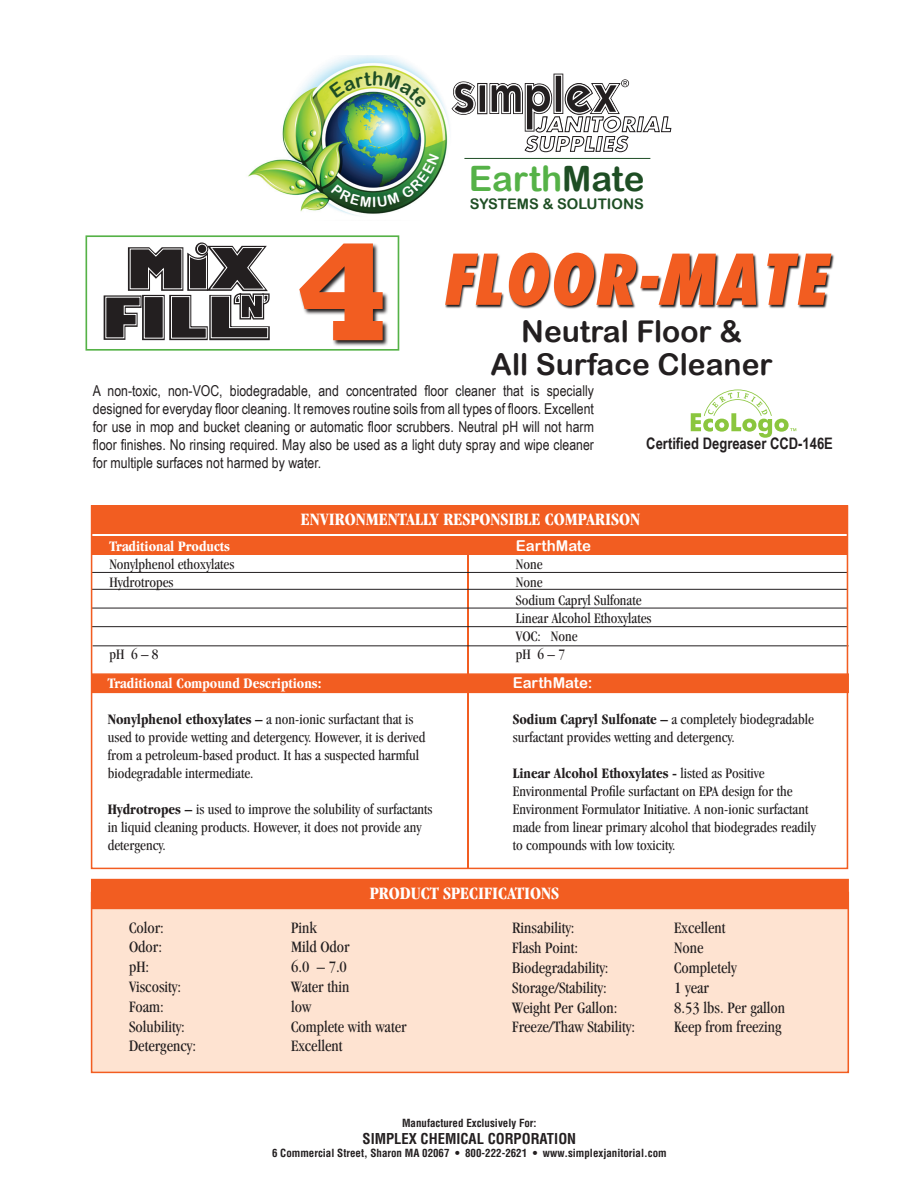
<style>
.page{position:relative;width:918px;height:1188px;background:#fff}
.page>*{position:absolute;margin:0;border:0;box-sizing:border-box;transform-origin:0 0}
.t1{font:italic 67.05px "Futura Cond X Boold";color:#f25d21}
.t2{font:35.1px "Arial Rounded MT Bold";color:#55b247}
.t3{font:30px/33.5px "Arial Rounded MT Bold";color:#231f20;text-align:center}
.t4{font:700 condensed 18px "Garamond";color:#fff}
.t5{font:condensed 16.5px "Garamond";color:#231f20}
.t6{font:700 15.9px "Arial Narrow";color:#231f20}
.t7{font:condensed 15px/18px "Garamond";color:#231f20}
.t8{font:15px/18px "Arial Narrow";color:#231f20;text-align:justify}
.t9{font:700 condensed 15px "Garamond";color:#fff}
.t10{font:15px "Arial Rounded MT Bold";color:#fff}
.t11{font:700 condensed 14.55px "Helvetica";color:#231f20}
.t12{font:14.55px "Arial Rounded MT Bold";color:#1e4e24}
.t13{font:700 condensed 10.95px "Helvetica";color:#231f20}
.s1{color:#1e4e24}
.s2{font-family:"Rockwell";font-weight:800;font-style:normal;font-size:139.5px}
.s3{font-weight:700}
</style>
<div class="page">
<svg style="left:691px;top:400px;width:105px;height:38px"></svg>
<img style="left:248px;top:56px;width:225px;height:160px">
<hr style="left:464px;top:158px;width:186px;height:1px;background:#1e4e24">
<svg style="left:452px;top:69px;width:220px;height:84px"></svg>
<div style="left:85px;top:235px;width:314px;height:116px;background:#fff;border:2px solid #55b247"></div>
<svg style="left:103px;top:242px;width:167px;height:99px"></svg>
<svg style="left:299px;top:243px;width:101px;height:108px"></svg>
<svg style="left:445px;top:254px;width:389px;height:146px"></svg>
<div style="left:91px;top:537px;width:756px;height:18px;background:#f25d21"></div>
<div style="left:91px;top:892px;width:758px;height:181px;background:#fee3d1;border:2px solid #f25d21"></div>
<div style="left:91px;top:879px;width:758px;height:30px;background:#f25d21"></div>
<div style="left:92px;top:505px;width:756px;height:29px;background:#f25d21"></div>
<hr style="left:467px;top:548px;width:1px;height:320px;background:#f25d21">
<div style="left:91px;top:673px;width:758px;height:20px;background:#f25d21;border:2px solid #f25d21"></div>
<hr style="left:92px;top:572px;width:756px;height:1px;background:#231f20">
<hr style="left:92px;top:589px;width:756px;height:1px;background:#231f20">
<hr style="left:92px;top:608px;width:756px;height:1px;background:#231f20">
<hr style="left:92px;top:626px;width:756px;height:1px;background:#231f20">
<hr style="left:93px;top:645px;width:756px;height:1px;background:#231f20">
<div style="left:91px;top:505px;width:757px;height:364px;border:2px solid #f25d21"></div>
<img style="left:329px;top:71px;width:98px;height:37px">
<img style="left:327px;top:154px;width:112px;height:53px">
<h2 class="t2" style="left:469px;top:158px;width:178px">Earth<span class="s1">Mate</span></h2>
<p class="t12" style="left:470px;top:195px;width:176px">SYSTEMS &amp; SOLUTIONS</p>
<h1 class="t1" style="left:295px;top:234px;width:532px"><span class="s2">4</span> FLOOR-MATE</h1>
<h3 class="t3" style="left:490px;top:314px;width:284px">Neutral Floor &amp;<br>All Surface Cleaner</h3>
<p class="t8" style="left:93px;top:382px;width:503px">A non-toxic, non-VOC, biodegradable, and concentrated floor cleaner that is specially designed for everyday floor cleaning. It removes routine soils from all types of floors. Excellent for use in mop and bucket cleaning or automatic floor scrubbers. Neutral pH will not harm floor finishes. No rinsing required. May also be used as a light duty spray and wipe cleaner for multiple surfaces not harmed by water.</p>
<p class="t6" style="left:646px;top:432px;width:188px">Certified Degreaser CCD-146E</p>
<p class="t4" style="left:301px;top:509px;width:341px">ENVIRONMENTALLY RESPONSIBLE COMPARISON</p>
<p class="t10" style="left:516px;top:537px;width:77px">EarthMate</p>
<p class="t7" style="left:516px;top:555px;width:137px">None<br>None<br>Sodium Capryl Sulfonate<br>Linear Alcohol Ethoxylates<br>VOC: None<br>pH 6 – 7</p>
<p class="t9" style="left:108px;top:675px;width:215px">Traditional Compound Descriptions:</p>
<p class="t7" style="left:108px;top:710px;width:319px"><span class="s3">Nonylphenol ethoxylates –</span> a non-ionic surfactant that is used to provide wetting and detergency. However, it is derived from a petroleum-based product. It has a suspected harmful biodegradable intermediate.</p>
<p class="t7" style="left:108px;top:800px;width:326px"><span class="s3">Hydrotropes –</span> is used to improve the solubility of surfactants in liquid cleaning products. However, it does not provide any detergency.</p>
<p class="t9" style="left:109px;top:538px;width:122px">Traditional Products</p>
<p class="t7" style="left:109px;top:556px;width:126px">Nonylphenol ethoxylates<br>Hydrotropes</p>
<p class="t7" style="left:109px;top:646px;width:51px">pH 6 – 8</p>
<p class="t10" style="left:513px;top:674px;width:81px">EarthMate:</p>
<p class="t7" style="left:513px;top:710px;width:303px"><span class="s3">Sodium Capryl Sulfonate –</span> a completely biodegradable surfactant provides wetting and detergency.</p>
<p class="t7" style="left:513px;top:764px;width:305px"><span class="s3">Linear Alcohol Ethoxylates -</span> listed as Positive Environmental Profile surfactant on EPA design for the Environment Formulator Initiative. A non-ionic surfactant made from linear primary alcohol that biodegrades readily to compounds with low toxicity.</p>
<p class="t4" style="left:370px;top:883px;width:191px">PRODUCT SPECIFICATIONS</p>
<p class="t5" style="left:129px;top:918px;width:36px">Color:</p>
<p class="t5" style="left:291px;top:918px;width:27px">Pink</p>
<p class="t5" style="left:129px;top:938px;width:34px">Odor:</p>
<p class="t5" style="left:291px;top:938px;width:60px">Mild Odor</p>
<p class="t5" style="left:129px;top:958px;width:22px">pH:</p>
<p class="t5" style="left:291px;top:958px;width:57px">6.0 – 7.0</p>
<p class="t5" style="left:129px;top:978px;width:53px">Viscosity:</p>
<p class="t5" style="left:291px;top:978px;width:60px">Water thin</p>
<p class="t5" style="left:129px;top:997px;width:36px">Foam:</p>
<p class="t5" style="left:291px;top:997px;width:22px">low</p>
<p class="t5" style="left:129px;top:1017px;width:57px">Solubility:</p>
<p class="t5" style="left:291px;top:1017px;width:117px">Complete with water</p>
<p class="t5" style="left:129px;top:1037px;width:68px">Detergency:</p>
<p class="t5" style="left:291px;top:1037px;width:53px">Excellent</p>
<p class="t5" style="left:512px;top:919px;width:64px">Rinsability:</p>
<p class="t5" style="left:674px;top:919px;width:53px">Excellent</p>
<p class="t5" style="left:512px;top:939px;width:67px">Flash Point:</p>
<p class="t5" style="left:674px;top:939px;width:31px">None</p>
<p class="t5" style="left:512px;top:958px;width:98px">Biodegradability:</p>
<p class="t5" style="left:674px;top:958px;width:64px">Completely</p>
<p class="t5" style="left:512px;top:978px;width:96px">Storage/Stability:</p>
<p class="t5" style="left:674px;top:978px;width:36px">1 year</p>
<p class="t5" style="left:512px;top:998px;width:107px">Weight Per Gallon:</p>
<p class="t5" style="left:674px;top:998px;width:112px">8.53 lbs. Per gallon</p>
<p class="t5" style="left:512px;top:1018px;width:124px">Freeze/Thaw Stability:</p>
<p class="t5" style="left:674px;top:1018px;width:109px">Keep from freezing</p>
<p class="t13" style="left:402px;top:1116px;width:136px">Manufactured Exclusively For:</p>
<p class="t11" style="left:363px;top:1130px;width:215px">SIMPLEX CHEMICAL CORPORATION</p>
<p class="t13" style="left:272px;top:1147px;width:396px">6 Commercial Street, Sharon MA 02067 • 800-222-2621 • www.simplexjanitorial.com</p>
</div>
